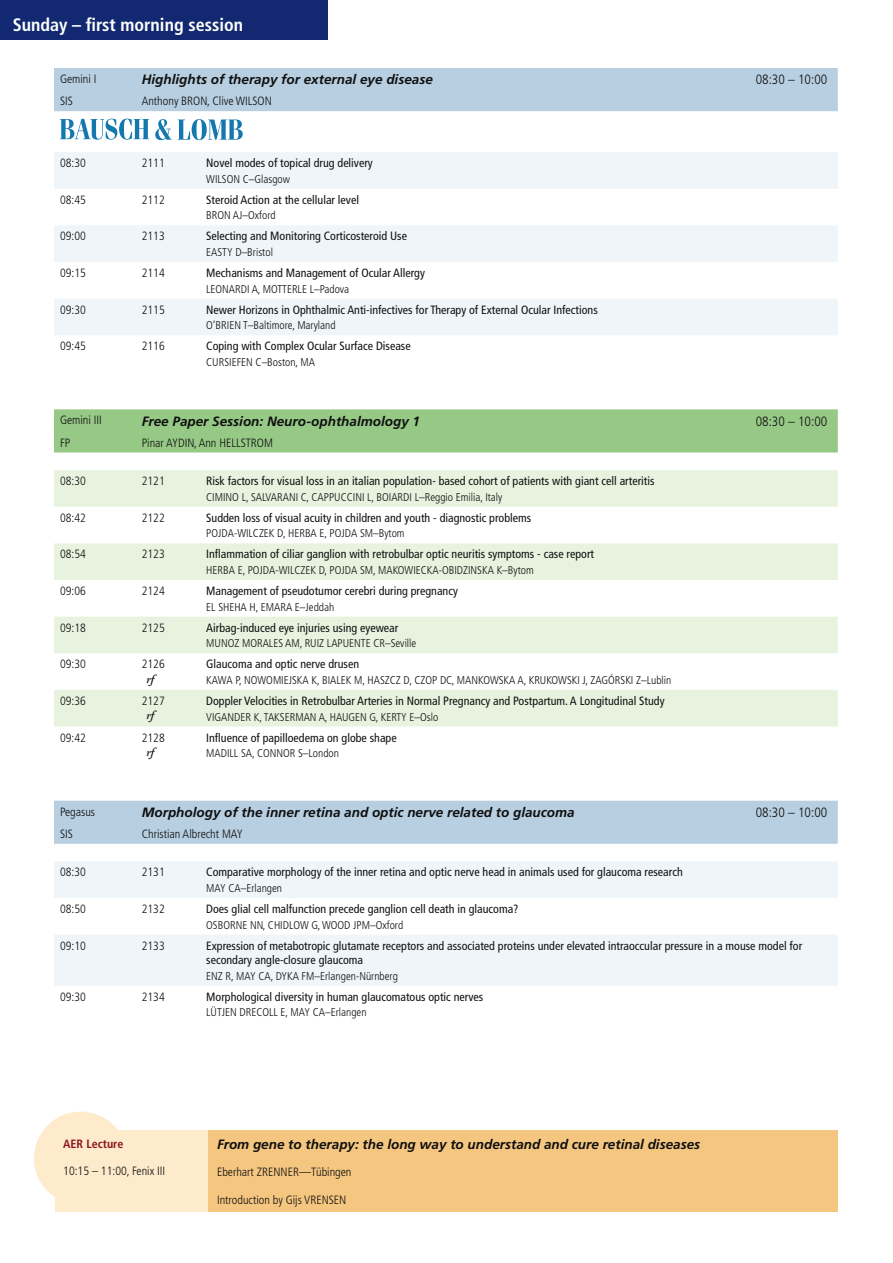
<style>
.page{position:relative;width:893px;height:1263px;background:#fff}
.page>*{position:absolute;margin:0;border:0;box-sizing:border-box;transform-origin:0 0}
.t1{font:700 condensed 18px "Frutiger";color:#fff}
.t2{font:italic 700 13.5px "Frutiger";color:#0f0f0f}
.t3{font:300 condensed 13.5px "Frutiger";color:#0f0f0f}
.t4{font:condensed 12px/14.4px "Frutiger";color:#0f0f0f}
.t5{font:300 condensed 12px "Frutiger";color:#0f0f0f}
.t6{font:700 condensed 12px "Frutiger";color:#8d131d}
.t7{font:italic 600 12px "Adobe Garamond Pro";color:#0f0f0f}
.t8{font:300 condensed 11.25px "Frutiger";color:#0f0f0f}
</style>
<div class="page">
<div style="left:34px;top:1111px;width:93px;height:94px;background:#fdebcc;border-radius:50%"></div>
<div style="left:55px;top:1131px;width:154px;height:81px;background:#fdebcc"></div>
<div style="left:209px;top:1131px;width:629px;height:81px;background:#f5c680"></div>
<div style="left:0;top:0;width:327px;height:40px;background:#122971"></div>
<div style="left:54px;top:68px;width:784px;height:43px;background:#b7cfe1"></div>
<svg style="left:54px;top:152px;width:784px;height:183px;fill:#eff5f8"></svg>
<svg style="left:60px;top:119px;width:89px;height:21px"></svg>
<svg style="left:155px;top:119px;width:17px;height:21px"></svg>
<svg style="left:178px;top:119px;width:65px;height:21px"></svg>
<div style="left:54px;top:409px;width:784px;height:43px;background:#97c986"></div>
<svg style="left:54px;top:470px;width:784px;height:256px;fill:#e7f3df"></svg>
<div style="left:54px;top:801px;width:784px;height:43px;background:#b7cfe1"></div>
<svg style="left:54px;top:862px;width:784px;height:124px;fill:#eff5f8"></svg>
<h1 class="t1" style="left:13px;top:14px;width:232px">Sunday – first morning session</h1>
<p class="t5" style="left:60px;top:72px;width:38px">Gemini I</p>
<p class="t2" style="left:142px;top:72px;width:293px">Highlights of therapy for external eye disease</p>
<p class="t3" style="left:756px;top:72px;width:73px">08:30 – 10:00</p>
<p class="t5" style="left:60px;top:94px;width:14px">SIS</p>
<p class="t5" style="left:142px;top:94px;width:132px">Anthony BRON, Clive WILSON</p>
<p class="t5" style="left:60px;top:156px;width:27px">08:30</p>
<p class="t5" style="left:142px;top:156px;width:25px">2111</p>
<p class="t4" style="left:206px;top:156px;width:168px">Novel modes of topical drug delivery</p>
<p class="t8" style="left:206px;top:172px;width:85px">WILSON C–Glasgow</p>
<p class="t5" style="left:60px;top:193px;width:27px">08:45</p>
<p class="t5" style="left:142px;top:193px;width:25px">2112</p>
<p class="t4" style="left:206px;top:192px;width:154px">Steroid Action at the cellular level</p>
<p class="t8" style="left:206px;top:209px;width:71px">BRON AJ–Oxford</p>
<p class="t5" style="left:60px;top:229px;width:27px">09:00</p>
<p class="t5" style="left:142px;top:229px;width:25px">2113</p>
<p class="t4" style="left:206px;top:229px;width:202px">Selecting and Monitoring Corticosteroid Use</p>
<p class="t8" style="left:206px;top:246px;width:68px">EASTY D–Bristol</p>
<p class="t5" style="left:60px;top:266px;width:27px">09:15</p>
<p class="t5" style="left:142px;top:266px;width:25px">2114</p>
<p class="t4" style="left:206px;top:266px;width:220px">Mechanisms and Management of Ocular Allergy</p>
<p class="t8" style="left:206px;top:282px;width:144px">LEONARDI A, MOTTERLE L–Padova</p>
<p class="t5" style="left:60px;top:303px;width:27px">09:30</p>
<p class="t5" style="left:142px;top:303px;width:25px">2115</p>
<p class="t4" style="left:206px;top:302px;width:393px">Newer Horizons in Ophthalmic Anti-infectives for Therapy of External Ocular Infections</p>
<p class="t8" style="left:206px;top:319px;width:131px">O’BRIEN T–Baltimore, Maryland</p>
<p class="t5" style="left:60px;top:339px;width:27px">09:45</p>
<p class="t5" style="left:142px;top:339px;width:25px">2116</p>
<p class="t4" style="left:206px;top:339px;width:206px">Coping with Complex Ocular Surface Disease</p>
<p class="t8" style="left:206px;top:356px;width:110px">CURSIEFEN C–Boston, MA</p>
<p class="t5" style="left:60px;top:413px;width:43px">Gemini III</p>
<p class="t2" style="left:142px;top:413px;width:280px">Free Paper Session: Neuro-ophthalmology 1</p>
<p class="t3" style="left:756px;top:413px;width:73px">08:30 – 10:00</p>
<p class="t5" style="left:60px;top:436px;width:12px">FP</p>
<p class="t5" style="left:142px;top:436px;width:133px">Pinar AYDIN, Ann HELLSTROM</p>
<p class="t5" style="left:60px;top:474px;width:27px">08:30</p>
<p class="t5" style="left:142px;top:474px;width:25px">2121</p>
<p class="t4" style="left:206px;top:474px;width:450px">Risk factors for visual loss in an italian population- based cohort of patients with giant cell arteritis</p>
<p class="t8" style="left:206px;top:490px;width:298px">CIMINO L, SALVARANI C, CAPPUCCINI L, BOIARDI L–Reggio Emilia, Italy</p>
<p class="t5" style="left:60px;top:511px;width:27px">08:42</p>
<p class="t5" style="left:142px;top:511px;width:25px">2122</p>
<p class="t4" style="left:206px;top:510px;width:326px">Sudden loss of visual acuity in children and youth - diagnostic problems</p>
<p class="t8" style="left:206px;top:527px;width:200px">POJDA-WILCZEK D, HERBA E, POJDA SM–Bytom</p>
<p class="t5" style="left:60px;top:547px;width:27px">08:54</p>
<p class="t5" style="left:142px;top:547px;width:25px">2123</p>
<p class="t4" style="left:206px;top:547px;width:389px">Inflammation of ciliar ganglion with retrobulbar optic neuritis symptoms - case report</p>
<p class="t8" style="left:206px;top:564px;width:329px">HERBA E, POJDA-WILCZEK D, POJDA SM, MAKOWIECKA-OBIDZINSKA K–Bytom</p>
<p class="t5" style="left:60px;top:584px;width:27px">09:06</p>
<p class="t5" style="left:142px;top:584px;width:25px">2124</p>
<p class="t4" style="left:206px;top:584px;width:253px">Management of pseudotumor cerebri during pregnancy</p>
<p class="t8" style="left:206px;top:600px;width:130px">EL SHEHA H, EMARA E–Jeddah</p>
<p class="t5" style="left:60px;top:621px;width:27px">09:18</p>
<p class="t5" style="left:142px;top:621px;width:25px">2125</p>
<p class="t4" style="left:206px;top:620px;width:194px">Airbag-induced eye injuries using eyewear</p>
<p class="t8" style="left:206px;top:637px;width:212px">MUNOZ MORALES AM, RUIZ LAPUENTE CR–Seville</p>
<p class="t5" style="left:60px;top:657px;width:27px">09:30</p>
<p class="t5" style="left:142px;top:657px;width:25px">2126</p>
<p class="t7" style="left:146px;top:672px;width:9px">rf</p>
<p class="t4" style="left:206px;top:657px;width:154px">Glaucoma and optic nerve drusen</p>
<p class="t8" style="left:206px;top:674px;width:467px">KAWA P, NOWOMIEJSKA K, BIALEK M, HASZCZ D, CZOP DC, MANKOWSKA A, KRUKOWSKI J, ZAGÓRSKI Z–Lublin</p>
<p class="t5" style="left:60px;top:694px;width:27px">09:36</p>
<p class="t5" style="left:142px;top:694px;width:25px">2127</p>
<p class="t7" style="left:146px;top:709px;width:9px">rf</p>
<p class="t5" style="left:60px;top:731px;width:27px">09:42</p>
<p class="t5" style="left:142px;top:731px;width:25px">2128</p>
<p class="t7" style="left:146px;top:745px;width:9px">rf</p>
<p class="t4" style="left:206px;top:694px;width:460px">Doppler Velocities in Retrobulbar Arteries in Normal Pregnancy and Postpartum. A Longitudinal Study</p>
<p class="t8" style="left:206px;top:710px;width:234px">VIGANDER K, TAKSERMAN A, HAUGEN G, KERTY E–Oslo</p>
<p class="t4" style="left:206px;top:730px;width:192px">Influence of papilloedema on globe shape</p>
<p class="t8" style="left:206px;top:747px;width:134px">MADILL SA, CONNOR S–London</p>
<p class="t5" style="left:60px;top:805px;width:37px">Pegasus</p>
<p class="t2" style="left:142px;top:804px;width:434px">Morphology of the inner retina and optic nerve related to glaucoma</p>
<p class="t3" style="left:756px;top:804px;width:73px">08:30 – 10:00</p>
<p class="t5" style="left:60px;top:827px;width:14px">SIS</p>
<p class="t5" style="left:142px;top:827px;width:103px">Christian Albrecht MAY</p>
<p class="t5" style="left:60px;top:865px;width:27px">08:30</p>
<p class="t5" style="left:142px;top:865px;width:25px">2131</p>
<p class="t4" style="left:206px;top:865px;width:478px">Comparative morphology of the inner retina and optic nerve head in animals used for glaucoma research</p>
<p class="t8" style="left:206px;top:882px;width:77px">MAY CA–Erlangen</p>
<p class="t5" style="left:60px;top:902px;width:27px">08:50</p>
<p class="t5" style="left:142px;top:902px;width:25px">2132</p>
<p class="t4" style="left:206px;top:902px;width:314px">Does glial cell malfunction precede ganglion cell death in glaucoma?</p>
<p class="t8" style="left:206px;top:918px;width:198px">OSBORNE NN, CHIDLOW G, WOOD JPM–Oxford</p>
<p class="t5" style="left:60px;top:939px;width:27px">09:10</p>
<p class="t5" style="left:142px;top:939px;width:25px">2133</p>
<p class="t4" style="left:206px;top:938px;width:597px">Expression of metabotropic glutamate receptors and associated proteins under elevated intraoccular pressure in a mouse model for secondary angle-closure glaucoma</p>
<p class="t8" style="left:206px;top:969px;width:193px">ENZ R, MAY CA, DYKA FM–Erlangen-Nürnberg</p>
<p class="t5" style="left:60px;top:990px;width:27px">09:30</p>
<p class="t5" style="left:142px;top:990px;width:25px">2134</p>
<p class="t4" style="left:206px;top:989px;width:279px">Morphological diversity in human glaucomatous optic nerves</p>
<p class="t8" style="left:206px;top:1006px;width:162px">LÜTJEN DRECOLL E, MAY CA–Erlangen</p>
<p class="t6" style="left:63px;top:1137px;width:62px">AER Lecture</p>
<p class="t5" style="left:63px;top:1164px;width:104px">10:15 – 11:00, Fenix III</p>
<p class="t2" style="left:217px;top:1137px;width:485px">From gene to therapy: the long way to understand and cure retinal diseases</p>
<p class="t5" style="left:217px;top:1165px;width:136px">Eberhart ZRENNER—Tübingen</p>
<p class="t5" style="left:217px;top:1192px;width:131px">Introduction by Gijs VRENSEN</p>
</div>
